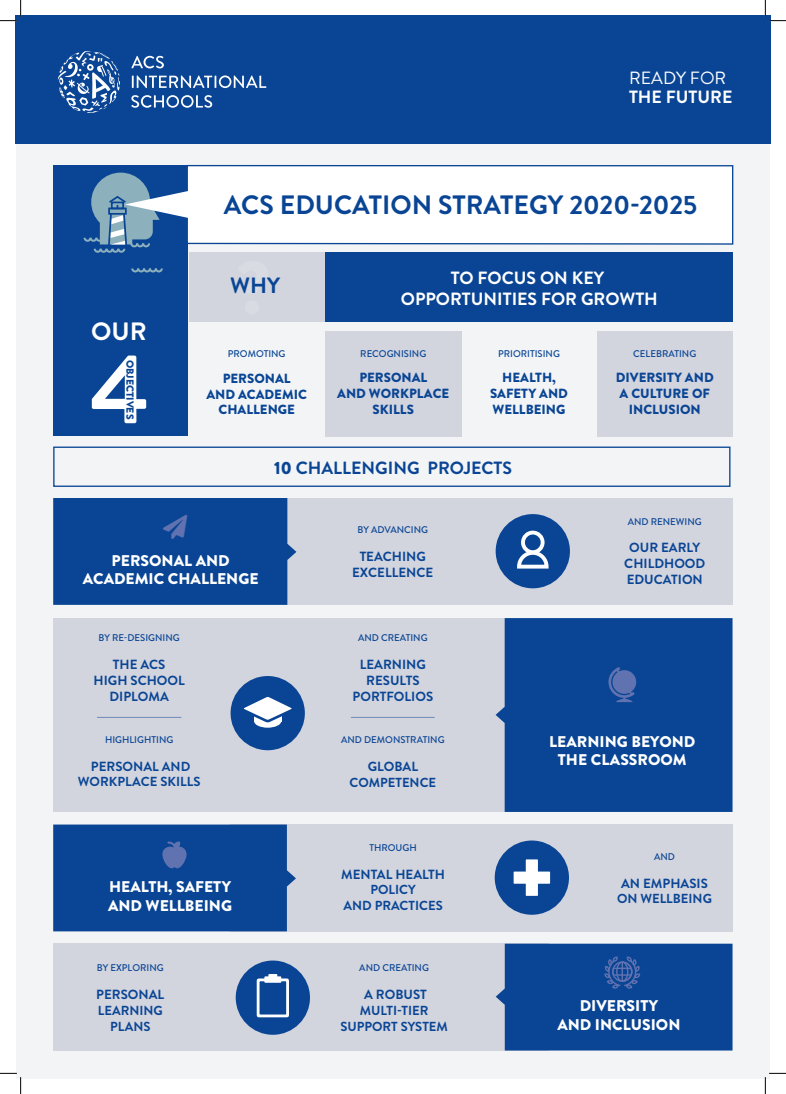
<style>
.page{position:relative;width:786px;height:1094px;background:#fff}
.page>*{position:absolute;margin:0;border:0;box-sizing:border-box;transform-origin:0 0}
.t1{font:900 74.44px "Brandon Grotesque";color:#e1e3ea}
.t2{font:700 26.56px "Brandon Grotesque";color:#094594}
.t3{font:700 25.06px "Brandon Grotesque";color:#fff}
.t4{font:700 22.12px "Brandon Grotesque";color:#094594}
.t5{font:700 17.69px/21.2px "Brandon Grotesque";color:#fff;text-align:center}
.t6{font:700 17.69px "Brandon Grotesque";color:#094594}
.t7{font:17.69px "Brandon Grotesque";color:#fff}
.t8{font:900 15.5px/18.6px "Brandon Grotesque";color:#fff;text-align:center}
.t9{font:700 13.25px/15.9px "Brandon Grotesque";color:#094594;text-align:center}
.t10{font:900 13.25px/15.9px "Brandon Grotesque";color:#094594;text-align:center}
.t11{font:700 13.06px/15.7px "Brandon Grotesque";color:#094594;text-align:center}
.t12{font:900 10.31px "Brandon Grotesque";color:#094594}
.t13{font:500 9.75px "Brandon Grotesque";color:#094594}
.s1{font-weight:900}
.s2{font-size:13.06px}
</style>
<div class="page">
<div style="left:16px;top:114px;width:753px;height:964px;background:#f2f4f6"></div>
<div style="left:54px;top:618px;width:546px;height:194px;background:#d2d4de"></div>
<div style="left:230px;top:824px;width:502px;height:107px;background:#d2d4de"></div>
<div style="left:53px;top:943px;width:496px;height:107px;background:#d2d4de"></div>
<div style="left:189px;top:252px;width:137px;height:70px;background:#d2d4de"></div>
<div style="left:325px;top:252px;width:408px;height:70px;background:#094594"></div>
<div style="left:597px;top:331px;width:135px;height:106px;background:#d2d4de"></div>
<div style="left:325px;top:331px;width:136px;height:106px;background:#d2d4de"></div>
<div style="left:15px;top:15px;width:755px;height:129px;background:#094594"></div>
<svg style="left:131px;top:56px;width:33px;height:12px"></svg>
<svg style="left:132px;top:75px;width:134px;height:13px"></svg>
<svg style="left:131px;top:95px;width:81px;height:13px"></svg>
<svg style="left:58px;top:51px;width:62px;height:62px"></svg>
<div style="left:53px;top:165px;width:135px;height:270px;background:#094594"></div>
<div style="left:187px;top:164px;width:546px;height:81px;background:#fff"></div>
<svg style="left:131px;top:268px;width:32px;height:5px"></svg>
<svg style="left:83px;top:173px;width:107px;height:80px"></svg>
<svg style="left:92px;top:355px;width:54px;height:68px"></svg>
<div style="left:169px;top:498px;width:563px;height:107px;background:#d2d4de"></div>
<div style="left:495px;top:618px;width:237px;height:194px;background:#094594"></div>
<hr style="left:97px;top:717px;width:84px;height:1px;background:#094594">
<hr style="left:351px;top:717px;width:83px;height:1px;background:#094594">
<svg style="left:53px;top:824px;width:243px;height:107px;background:#134b97"></svg>
<svg style="left:495px;top:943px;width:237px;height:107px;background:#144d98"></svg>
<div style="left:53px;top:446px;width:677px;height:41px;border:1px solid #094594"></div>
<svg style="left:608px;top:667px;width:28px;height:35px"></svg>
<div style="left:495px;top:514px;width:74px;height:74px;background:#094594;border-radius:50%"></div>
<div style="left:521px;top:530px;width:23px;height:24px;border:4px solid #fff;border-radius:50%"></div>
<svg style="left:517px;top:549px;width:32px;height:20px"></svg>
<div style="left:236px;top:960px;width:74px;height:74px;background:#094594;border-radius:50%"></div>
<div style="left:257px;top:978px;width:32px;height:39px;border:3px solid #fff"></div>
<div style="left:264px;top:976px;width:17px;height:6px;background:#fff"></div>
<div style="left:268px;top:974px;width:9px;height:6px;background:#fff"></div>
<div style="left:230px;top:676px;width:75px;height:74px;background:#094594;border-radius:50%"></div>
<div style="left:254px;top:715px;width:27px;height:12px;background:#fff;border-radius:50%"></div>
<svg style="left:244px;top:697px;width:48px;height:27px"></svg>
<div style="left:494px;top:840px;width:75px;height:74px;background:#094594;border-radius:50%"></div>
<svg style="left:513px;top:859px;width:37px;height:37px"></svg>
<svg style="left:0;top:0;width:22px;height:22px"></svg>
<svg style="left:0;top:1073px;width:22px;height:21px"></svg>
<svg style="left:764px;top:0;width:21px;height:22px"></svg>
<svg style="left:764px;top:1073px;width:21px;height:21px"></svg>
<div style="left:53px;top:498px;width:243px;height:107px;background:#094594"></div>
<h3 class="t7" style="left:629px;top:66px;width:99px">READY FOR</h3>
<h3 class="t5" style="left:629px;top:87px;width:105px">THE FUTURE</h3>
<h2 class="t2" style="left:224px;top:186px;width:475px">ACS EDUCATION STRATEGY 2020-2025</h2>
<h3 class="t3" style="left:91px;top:314px;width:57px">OUR</h3>
<p class="t12" style="left:137px;top:359px;width:61px;rotate:90deg">OBJECTIVES</p>
<h1 class="t1" style="left:236px;top:235px;width:35px">?</h1>
<h3 class="t5" style="left:401px;top:267px;width:258px">TO FOCUS ON KEY<br>OPPORTUNITIES FOR GROWTH</h3>
<h3 class="t4" style="left:230px;top:270px;width:51px">WHY</h3>
<p class="t13" style="left:228px;top:347px;width:59px">PROMOTING</p>
<h3 class="t10" style="left:206px;top:370px;width:102px">PERSONAL<br>AND ACADEMIC<br>CHALLENGE</h3>
<p class="t13" style="left:360px;top:347px;width:67px">RECOGNISING</p>
<h3 class="t10" style="left:337px;top:370px;width:114px">PERSONAL<br>AND WORKPLACE<br>SKILLS</h3>
<p class="t13" style="left:498px;top:347px;width:63px">PRIORITISING</p>
<h3 class="t10" style="left:490px;top:370px;width:79px">HEALTH,<br>SAFETY AND<br>WELLBEING</h3>
<h3 class="t6" style="left:274px;top:455px;width:239px"><span class="s1">10</span> CHALLENGING PROJECTS</h3>
<p class="t13" style="left:633px;top:347px;width:64px">CELEBRATING</p>
<h3 class="t10" style="left:615px;top:370px;width:99px">DIVERSITY AND<br>A CULTURE OF<br>INCLUSION</h3>
<h3 class="t8" style="left:83px;top:551px;width:177px">PERSONAL AND<br>ACADEMIC CHALLENGE</h3>
<p class="t13" style="left:99px;top:631px;width:83px">BY RE-DESIGNING</p>
<h3 class="t9" style="left:93px;top:656px;width:93px">THE ACS<br>HIGH SCHOOL<br>DIPLOMA</h3>
<p class="t13" style="left:105px;top:733px;width:70px">HIGHLIGHTING</p>
<h3 class="t9" style="left:91px;top:758px;width:101px">PERSONAL <span class="s2">AND</span></h3>
<h3 class="t11" style="left:78px;top:774px;width:124px">WORKPLACE SKILLS</h3>
<h3 class="t8" style="left:108px;top:877px;width:125px;text-align:left">HEALTH, SAFETY<br>AND WELLBEING</h3>
<p class="t13" style="left:357px;top:523px;width:72px">BY ADVANCING</p>
<h3 class="t9" style="left:352px;top:548px;width:83px">TEACHING<br>EXCELLENCE</h3>
<p class="t13" style="left:358px;top:631px;width:71px">AND CREATING</p>
<h3 class="t9" style="left:352px;top:657px;width:82px">LEARNING<br>RESULTS<br>PORTFOLIOS</h3>
<p class="t13" style="left:341px;top:733px;width:105px">AND DEMONSTRATING</p>
<h3 class="t9" style="left:367px;top:758px;width:52px">GLOBAL</h3>
<h3 class="t11" style="left:349px;top:774px;width:88px">COMPETENCE</h3>
<p class="t13" style="left:369px;top:840px;width:49px">THROUGH</p>
<h3 class="t9" style="left:341px;top:866px;width:105px">MENTAL HEALTH</h3>
<h3 class="t11" style="left:343px;top:882px;width:101px">POLICY<br>AND PRACTICES</h3>
<p class="t13" style="left:627px;top:514px;width:75px">AND RENEWING</p>
<h3 class="t9" style="left:624px;top:540px;width:83px">OUR EARLY<br>CHILDHOOD<br>EDUCATION</h3>
<h3 class="t8" style="left:549px;top:732px;width:148px">LEARNING BEYOND<br>THE CLASSROOM</h3>
<p class="t13" style="left:654px;top:849px;width:22px">AND</p>
<h3 class="t9" style="left:621px;top:875px;width:88px">AN EMPHASIS</h3>
<h3 class="t11" style="left:617px;top:891px;width:96px">ON WELLBEING</h3>
<p class="t13" style="left:97px;top:961px;width:68px">BY EXPLORING</p>
<h3 class="t9" style="left:96px;top:986px;width:69px">PERSONAL</h3>
<h3 class="t11" style="left:98px;top:1002px;width:66px">LEARNING<br>PLANS</h3>
<h3 class="t8" style="left:557px;top:997px;width:124px">DIVERSITY<br>AND INCLUSION</h3>
<p class="t13" style="left:359px;top:961px;width:71px">AND CREATING</p>
<h3 class="t9" style="left:364px;top:987px;width:64px">A ROBUST</h3>
<h3 class="t11" style="left:340px;top:1002px;width:109px">MULTI-TIER<br>SUPPORT SYSTEM</h3>
</div>
